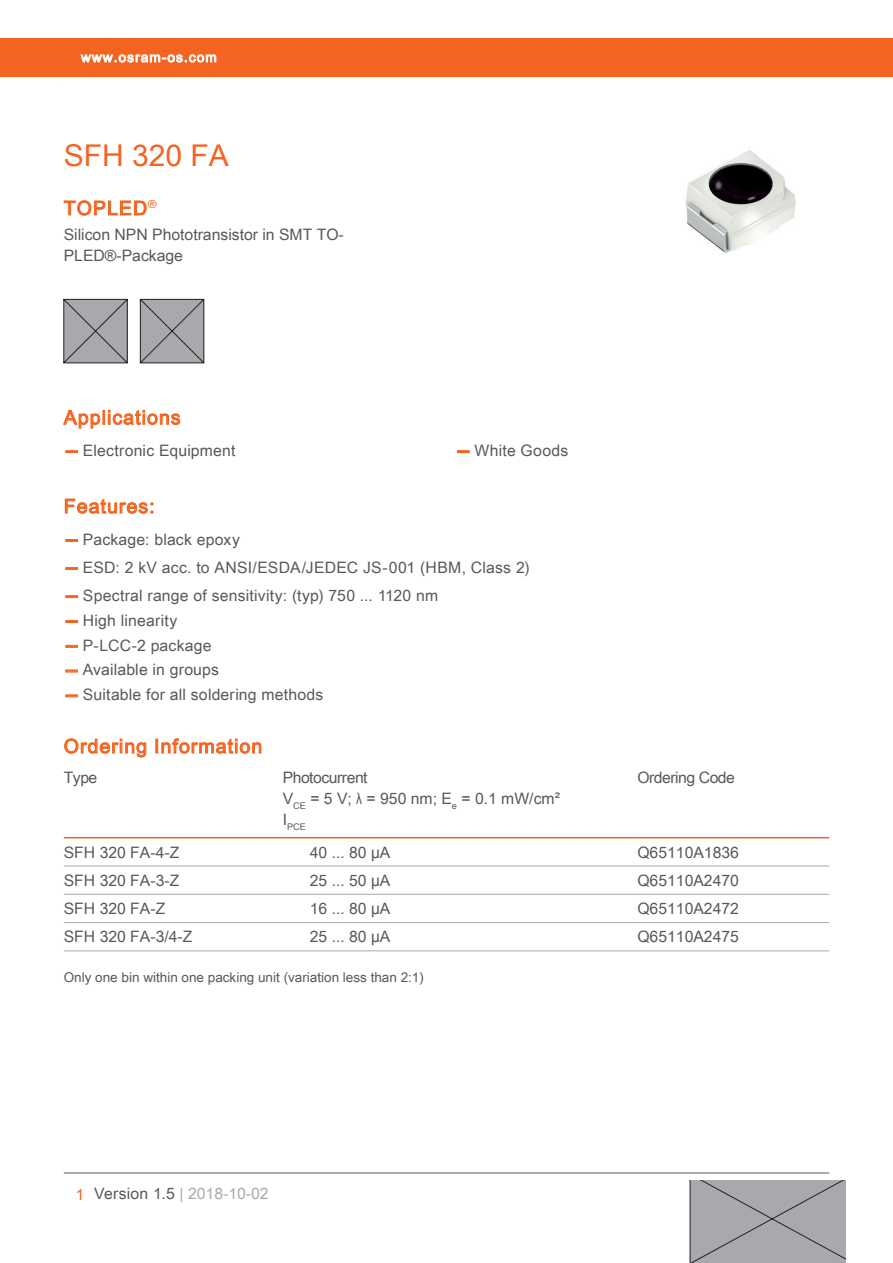
<style>
.page{position:relative;width:893px;height:1263px;background:#fff}
.page>*{position:absolute;margin:0;border:0;box-sizing:border-box;transform-origin:0 0}
.t1{font:30px "Arial Unicode MS";color:#f36421}
.t2{font:19.5px "Arial Unicode MS";letter-spacing:.055em;color:#f36421}
.t3{font:15.75px/21px "Arial Unicode MS";color:#57585a}
.t4{font:15.75px "Arial Unicode MS";letter-spacing:-.03em;color:#57585a}
.t5{font:15.75px "Arial Unicode MS";color:#a8a9ad}
.t6{font:13.5px "Arial Unicode MS";color:#57585a}
.t7{font:13.5px "Arial Unicode MS";letter-spacing:.085em;color:#fff}
.t8{font:9.15px "Arial Unicode MS";color:#57585a}
.s1{font-family:"Helvetica Neue LT Pro";font-weight:700;color:#f36421}
.s2{font-family:"Arial"}
.s3{color:#f36421}
.s4{color:#57585a}
</style>
<div class="page">
<hr style="left:64px;top:1173px;width:765px;height:1px;background:#57585a">
<div style="left:689px;top:1180px;width:157px;height:83px;background:#a8a9ad"></div>
<div style="left:0;top:38px;width:893px;height:39px;background:#f36421"></div>
<svg style="left:80px;top:54px;width:137px;height:9px"></svg>
<img style="left:685px;top:150px;width:111px;height:103px">
<svg style="left:63px;top:200px;width:84px;height:16px"></svg>
<svg style="left:63px;top:299px;width:65px;height:65px"></svg>
<svg style="left:140px;top:299px;width:65px;height:65px"></svg>
<svg style="left:63px;top:409px;width:118px;height:20px"></svg>
<svg style="left:66px;top:451px;width:11px;height:2px"></svg>
<svg style="left:458px;top:451px;width:11px;height:2px"></svg>
<svg style="left:65px;top:498px;width:88px;height:16px"></svg>
<svg style="left:66px;top:539px;width:11px;height:2px"></svg>
<svg style="left:66px;top:596px;width:11px;height:2px"></svg>
<svg style="left:66px;top:620px;width:11px;height:2px"></svg>
<svg style="left:66px;top:645px;width:11px;height:2px"></svg>
<svg style="left:66px;top:670px;width:11px;height:2px"></svg>
<svg style="left:66px;top:695px;width:11px;height:2px"></svg>
<hr style="left:64px;top:837px;width:219px;height:1px;background:#f36421">
<hr style="left:283px;top:837px;width:354px;height:1px;background:#f36421">
<hr style="left:637px;top:837px;width:192px;height:1px;background:#f36421">
<hr style="left:64px;top:866px;width:219px;height:1px;background:#a8a9ad">
<hr style="left:283px;top:866px;width:354px;height:1px;background:#a8a9ad">
<hr style="left:637px;top:866px;width:192px;height:1px;background:#a8a9ad">
<hr style="left:64px;top:894px;width:219px;height:1px;background:#a8a9ad">
<hr style="left:283px;top:894px;width:354px;height:1px;background:#a8a9ad">
<hr style="left:637px;top:894px;width:192px;height:1px;background:#a8a9ad">
<hr style="left:64px;top:922px;width:219px;height:1px;background:#a8a9ad">
<hr style="left:283px;top:922px;width:354px;height:1px;background:#a8a9ad">
<hr style="left:637px;top:922px;width:192px;height:1px;background:#a8a9ad">
<hr style="left:64px;top:950px;width:219px;height:1px;background:#a8a9ad">
<hr style="left:283px;top:950px;width:354px;height:1px;background:#a8a9ad">
<hr style="left:637px;top:950px;width:192px;height:1px;background:#a8a9ad">
<svg style="left:64px;top:738px;width:83px;height:20px"></svg>
<div style="left:155px;top:739px;width:3px;height:14px;border:1px solid #f36421"></div>
<svg style="left:161px;top:738px;width:101px;height:16px"></svg>
<p class="t7" style="left:81px;top:47px;width:137px">www.osram-os.com</p>
<h1 class="t1" style="left:64px;top:134px;width:167px">SFH 320 FA</h1>
<p class="t2" style="left:64px;top:194px;width:94px">TOPLED<sup>®</sup></p>
<p class="t3" style="left:64px;top:224px;width:282px">Silicon NPN Phototransistor in SMT TO-<br>PLED®-Package</p>
<p class="t2" style="left:64px;top:403px;width:118px">Applications</p>
<p class="t3" style="left:64px;top:439px;width:173px"><span class="s1">—</span> Electronic Equipment</p>
<p class="t3" style="left:455px;top:439px;width:114px"><span class="s1">—</span> White Goods</p>
<p class="t2" style="left:64px;top:492px;width:92px">Features:</p>
<p class="t3" style="left:64px;top:528px;width:178px"><span class="s1">—</span> Package: black epoxy</p>
<p class="t3" style="left:64px;top:556px;width:468px"><span class="s1">—</span> ESD: 2 kV acc. to ANSI/ESDA/JEDEC JS-001 (HBM, Class 2)</p>
<p class="t3" style="left:64px;top:584px;width:376px"><span class="s1">—</span> Spectral range of sensitivity: (typ) 750 ... 1120 nm</p>
<p class="t3" style="left:64px;top:609px;width:115px"><span class="s1">—</span> High linearity</p>
<p class="t3" style="left:64px;top:634px;width:149px"><span class="s1">—</span> P-LCC-2 package</p>
<p class="t3" style="left:64px;top:659px;width:157px"><span class="s1">—</span> Available in groups</p>
<p class="t3" style="left:64px;top:684px;width:261px"><span class="s1">—</span> Suitable for all soldering methods</p>
<p class="t2" style="left:64px;top:732px;width:200px">Ordering Information</p>
<p class="t3" style="left:64px;top:766px;width:35px">Type</p>
<p class="t4" style="left:283px;top:766px;width:86px">Photocurrent</p>
<p class="t4" style="left:637px;top:766px;width:99px">Ordering Code</p>
<p class="t3" style="left:283px;top:788px;width:279px">V<sub>CE</sub> = 5 V; <span class="s2">λ</span> = 950 nm; E<sub>e</sub> = 0.1 mW/cm²</p>
<p class="t8" style="left:283px;top:820px;width:25px"><sup>I</sup>PCE</p>
<p class="t3" style="left:64px;top:841px;width:117px">SFH 320 FA-4-Z</p>
<p class="t3" style="left:310px;top:841px;width:82px">40 ... 80 µA</p>
<p class="t3" style="left:637px;top:841px;width:103px">Q65110A1836</p>
<p class="t3" style="left:64px;top:869px;width:117px">SFH 320 FA-3-Z</p>
<p class="t3" style="left:310px;top:869px;width:82px">25 ... 50 µA</p>
<p class="t3" style="left:637px;top:869px;width:103px">Q65110A2470</p>
<p class="t3" style="left:64px;top:898px;width:103px">SFH 320 FA-Z</p>
<p class="t3" style="left:310px;top:898px;width:82px">16 ... 80 µA</p>
<p class="t3" style="left:637px;top:898px;width:103px">Q65110A2472</p>
<p class="t3" style="left:64px;top:926px;width:130px">SFH 320 FA-3/4-Z</p>
<p class="t3" style="left:310px;top:926px;width:82px">25 ... 80 µA</p>
<p class="t3" style="left:637px;top:926px;width:103px">Q65110A2475</p>
<p class="t6" style="left:64px;top:967px;width:362px">Only one bin within one packing unit (variation less than 2:1)</p>
<p class="t5" style="left:76px;top:1182px;width:195px"><span class="s3">1</span> <span class="s4">Version 1.5</span> | 2018-10-02</p>
</div>
